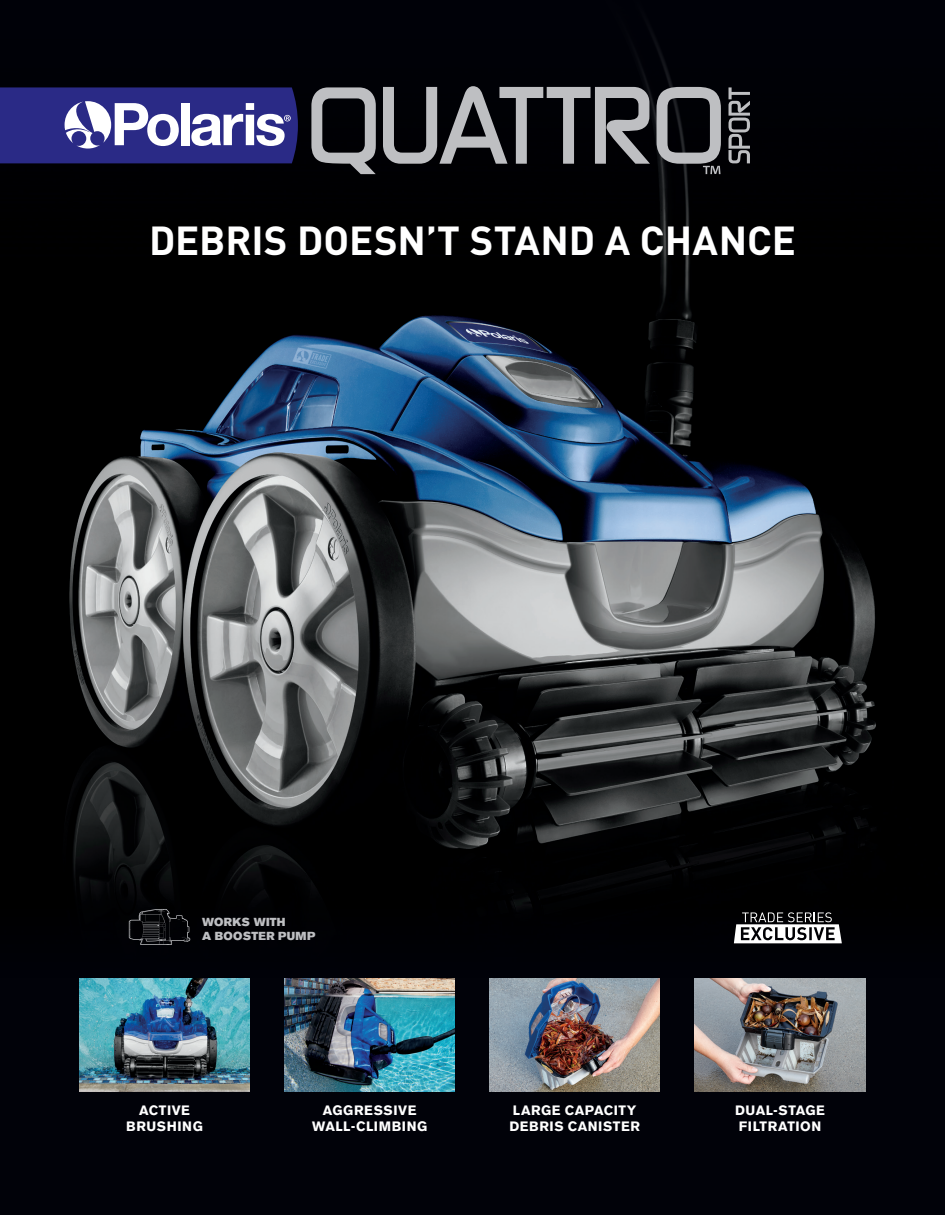
<style>
.page{position:relative;width:945px;height:1215px;background:#010209}
.page>*{position:absolute;margin:0;border:0;box-sizing:border-box;transform-origin:0 0}
.t1{font:700 40.05px "DIN";letter-spacing:-.005em;color:#fff}
.t2{font:700 13.5px/16.2px "Akzidenz Grotesk BE";letter-spacing:.045em;color:#fff;text-align:center}
.t3{font:11.55px/13.8px "Akzidenz Grotesk BE Super";letter-spacing:.025em;color:#bebfc2}
</style>
<div class="page">
<img style="left:0;top:37px;width:876px;height:907px">
<svg style="left:734px;top:912px;width:108px;height:31px"></svg>
<svg style="left:129px;top:909px;width:61px;height:36px"></svg>
<svg style="left:0;top:87px;width:298px;height:76px;background:#55559d"></svg>
<svg style="left:383px;top:86px;width:267px;height:78px"></svg>
<svg style="left:311px;top:87px;width:65px;height:87px"></svg>
<svg style="left:657px;top:87px;width:64px;height:87px"></svg>
<svg style="left:729px;top:87px;width:21px;height:76px"></svg>
<img style="left:285px;top:978px;width:170px;height:113px">
<img style="left:80px;top:978px;width:170px;height:113px">
<img style="left:490px;top:978px;width:170px;height:113px">
<img style="left:695px;top:978px;width:171px;height:113px">
<p class="t1" style="left:149px;top:214px;width:648px">DEBRIS DOESN’T STAND A CHANCE</p>
<p class="t3" style="left:202px;top:915px;width:115px">WORKS WITH<br>A BOOSTER PUMP</p>
<p class="t2" style="left:126px;top:1102px;width:78px">ACTIVE<br>BRUSHING</p>
<p class="t2" style="left:735px;top:1102px;width:91px;text-align:left">DUAL-STAGE<br>FILTRATION</p>
<p class="t2" style="left:312px;top:1102px;width:117px">AGGRESSIVE<br>WALL-CLIMBING</p>
<p class="t2" style="left:509px;top:1102px;width:132px;text-align:left">LARGE CAPACITY<br>DEBRIS CANISTER</p>
</div>
